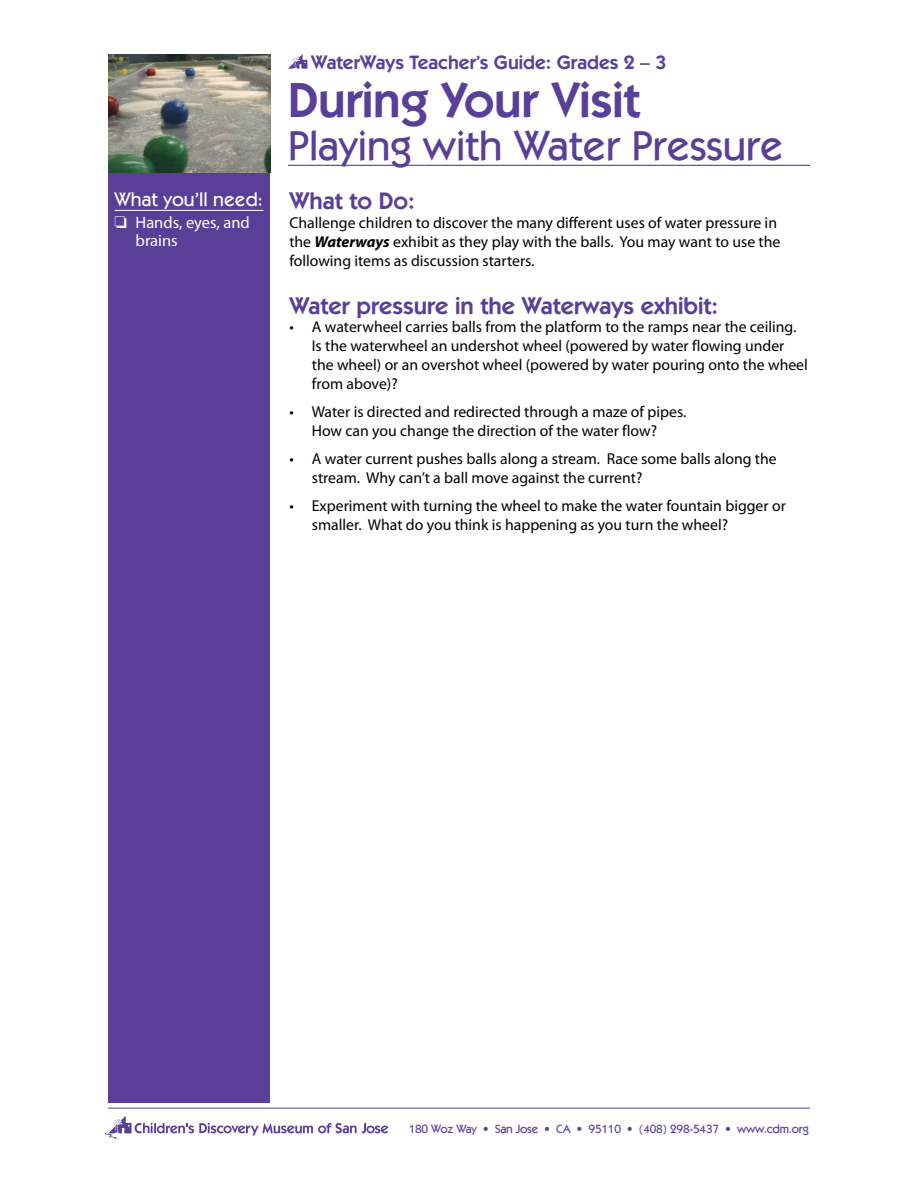
<style>
.page{position:relative;width:918px;height:1188px;background:#fff}
.page>*{position:absolute;margin:0;border:0;box-sizing:border-box;transform-origin:0 0}
.t1{font:600 49.5px "Itc Kabel";color:#5a3f99}
.t2{font:500 42px "Itc Kabel";color:#5a3f99}
.t3{font:600 24px "Itc Kabel";color:#5a3f99}
.t4{font:600 19.5px "Itc Kabel";color:#5a3f99}
.t5{font:500 19.5px "Itc Kabel";color:#fff}
.t6{font:16.5px/18px "Myriad Pro";color:#fff}
.t7{font:15.75px/18.9px "Myriad Pro";color:#000}
.t8{font:500 12px "Itc Kabel";letter-spacing:-.02em;color:#5a3f99}
.s1{font-weight:700;font-style:italic}
</style>
<div class="page">
<hr style="left:108px;top:1108px;width:702px;height:1px;background:#5a3f99">
<svg style="left:105px;top:1116px;width:283px;height:23px"></svg>
<div style="left:108px;top:54px;width:162px;height:1048px;background:#5a3f99"></div>
<img style="left:108px;top:54px;width:162px;height:119px">
<hr style="left:115px;top:210px;width:148px;height:1px;background:#fff">
<hr style="left:288px;top:165px;width:522px;height:1px;background:#5a3f99">
<svg style="left:288px;top:54px;width:19px;height:15px"></svg>
<p class="t5" style="left:115px;top:187px;width:150px">What you’ll need:</p>
<p class="t6" style="left:136px;top:213px;width:116px;text-indent:-21px">❏ Hands, eyes, and brains</p>
<p class="t4" style="left:311px;top:51px;width:356px">WaterWays Teacher’s Guide: Grades 2 – 3</p>
<h1 class="t1" style="left:288px;top:71px;width:354px">During Your Visit</h1>
<h2 class="t2" style="left:288px;top:121px;width:497px">Playing with Water Pressure</h2>
<h3 class="t3" style="left:289px;top:187px;width:127px">What to Do:</h3>
<p class="t7" style="left:289px;top:213px;width:493px">Challenge children to discover the many different uses of water pressure in the <span class="s1">Waterways</span> exhibit as they play with the balls. You may want to use the following items as discussion starters.</p>
<h3 class="t3" style="left:289px;top:291px;width:430px">Water pressure in the Waterways exhibit:</h3>
<p class="t7" style="left:312px;top:318px;width:498px;text-indent:-23px">• A waterwheel carries balls from the platform to the ramps near the ceiling.<br>Is the waterwheel an undershot wheel (powered by water flowing under the wheel) or an overshot wheel (powered by water pouring onto the wheel from above)?</p>
<p class="t7" style="left:289px;top:402px;width:399px;text-align:center">• Water is directed and redirected through a maze of pipes.<br>How can you change the direction of the water flow?</p>
<p class="t7" style="left:312px;top:449px;width:466px;text-indent:-23px">• A water current pushes balls along a stream. Race some balls along the stream. Why can’t a ball move against the current?</p>
<p class="t7" style="left:312px;top:496px;width:475px;text-indent:-23px">• Experiment with turning the wheel to make the water fountain bigger or smaller. What do you think is happening as you turn the wheel?</p>
<p class="t8" style="left:409px;top:1122px;width:401px">180 Woz Way • San Jose • CA • 95110 • (408) 298-5437 • www.cdm.org</p>
</div>
